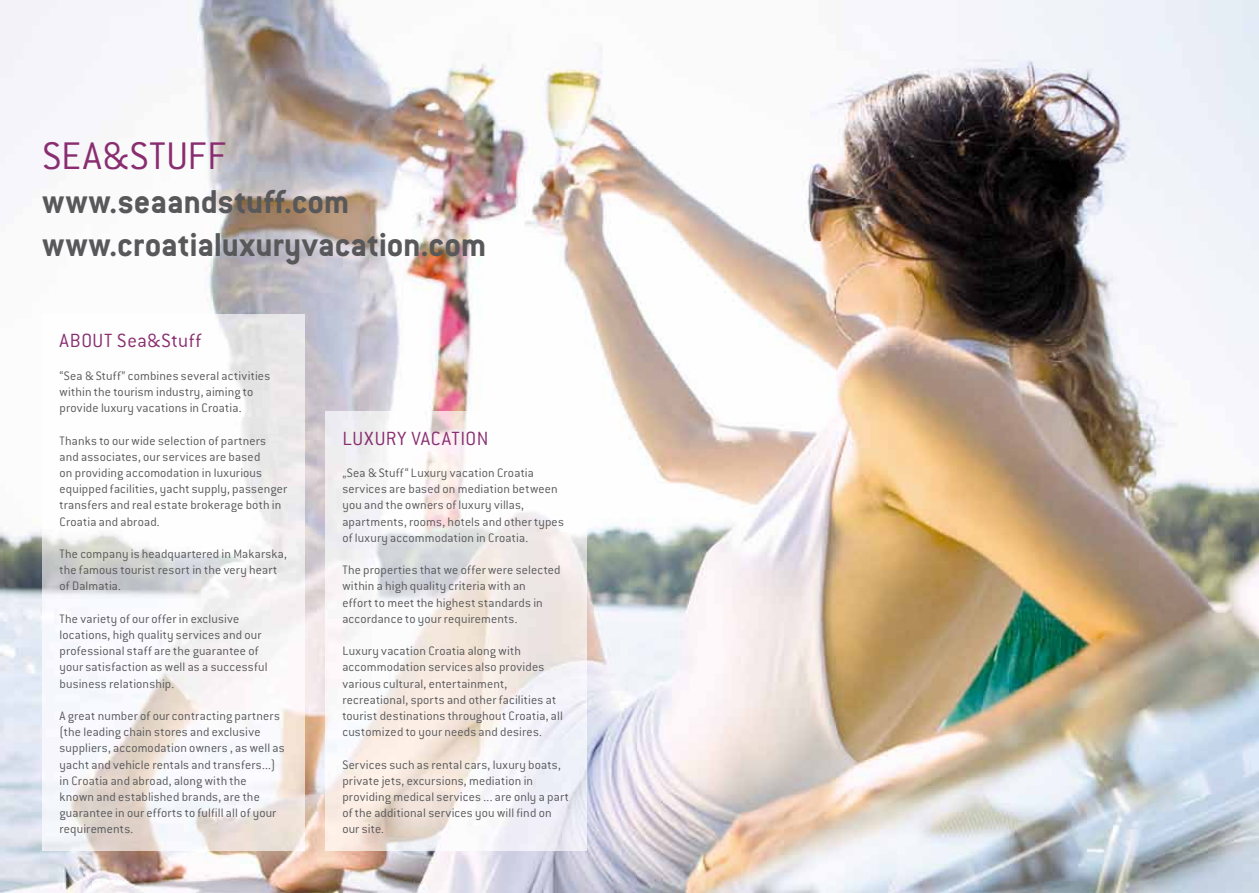
<style>
.page{position:relative;width:1259px;height:893px;background:#fff}
.page>*{position:absolute;margin:0;border:0;box-sizing:border-box;transform-origin:0 0}
.t1{font:300 42.3px "Conduit ITC";letter-spacing:.01em;color:#892d70}
.t2{font:700 36.3px/43.5px "Conduit ITC";letter-spacing:-.005em;color:#58585a}
.t3{font:300 21px "Conduit ITC";letter-spacing:.03em;color:#892d70}
.t4{font:300 13.5px/16.2px "Conduit ITC";letter-spacing:.01em;color:#58585a}
</style>
<div class="page">
<img style="left:0;top:0;width:1259px;height:893px">
<img style="left:43px;top:314px;width:261px;height:536px">
<img style="left:325px;top:412px;width:262px;height:438px">
<h1 class="t1" style="left:43px;top:133px;width:185px">SEA&amp;STUFF</h1>
<h2 class="t2" style="left:43px;top:179px;width:445px">www.seaandstuff.com www.croatialuxuryvacation.com</h2>
<h3 class="t3" style="left:60px;top:329px;width:143px">ABOUT Sea&amp;Stuff</h3>
<p class="t4" style="left:60px;top:368px;width:212px">“Sea &amp; Stuff” combines several activities within the tourism industry, aiming to provide luxury vacations in Croatia.</p>
<p class="t4" style="left:60px;top:432px;width:229px">Thanks to our wide selection of partners and associates, our services are based<br>on providing accomodation in luxurious equipped facilities, yacht supply, passenger transfers and real estate brokerage both in Croatia and abroad.</p>
<p class="t4" style="left:60px;top:546px;width:229px">The company is headquartered in Makarska, the famous tourist resort in the very heart of Dalmatia.</p>
<p class="t4" style="left:60px;top:611px;width:209px">The variety of our offer in exclusive locations, high quality services and our professional staff are the guarantee of your satisfaction as well as a successful business relationship.</p>
<p class="t4" style="left:60px;top:708px;width:227px">A great number of our contracting partners (the leading chain stores and exclusive suppliers, accomodation owners , as well as yacht and vehicle rentals and transfers...) in Croatia and abroad, along with the<br>known and established brands, are the guarantee in our efforts to fulfill all of your requirements.</p>
<h3 class="t3" style="left:342px;top:427px;width:147px">LUXURY VACATION</h3>
<p class="t4" style="left:342px;top:465px;width:223px">„Sea &amp; Stuff“ Luxury vacation Croatia services are based on mediation between you and the owners of luxury villas, apartments, rooms, hotels and other types of luxury accommodation in Croatia.</p>
<p class="t4" style="left:342px;top:562px;width:220px">The properties that we offer were selected within a high quality criteria with an<br>effort to meet the highest standards in accordance to your requirements.</p>
<p class="t4" style="left:342px;top:643px;width:222px">Luxury vacation Croatia along with accommodation services also provides various cultural, entertainment, recreational, sports and other facilities at tourist destinations throughout Croatia, all customized to your needs and desires.</p>
<p class="t4" style="left:342px;top:756px;width:228px">Services such as rental cars, luxury boats, private jets, excursions, mediation in providing medical services ... are only a part of the additional services you will find on our site.</p>
</div>
